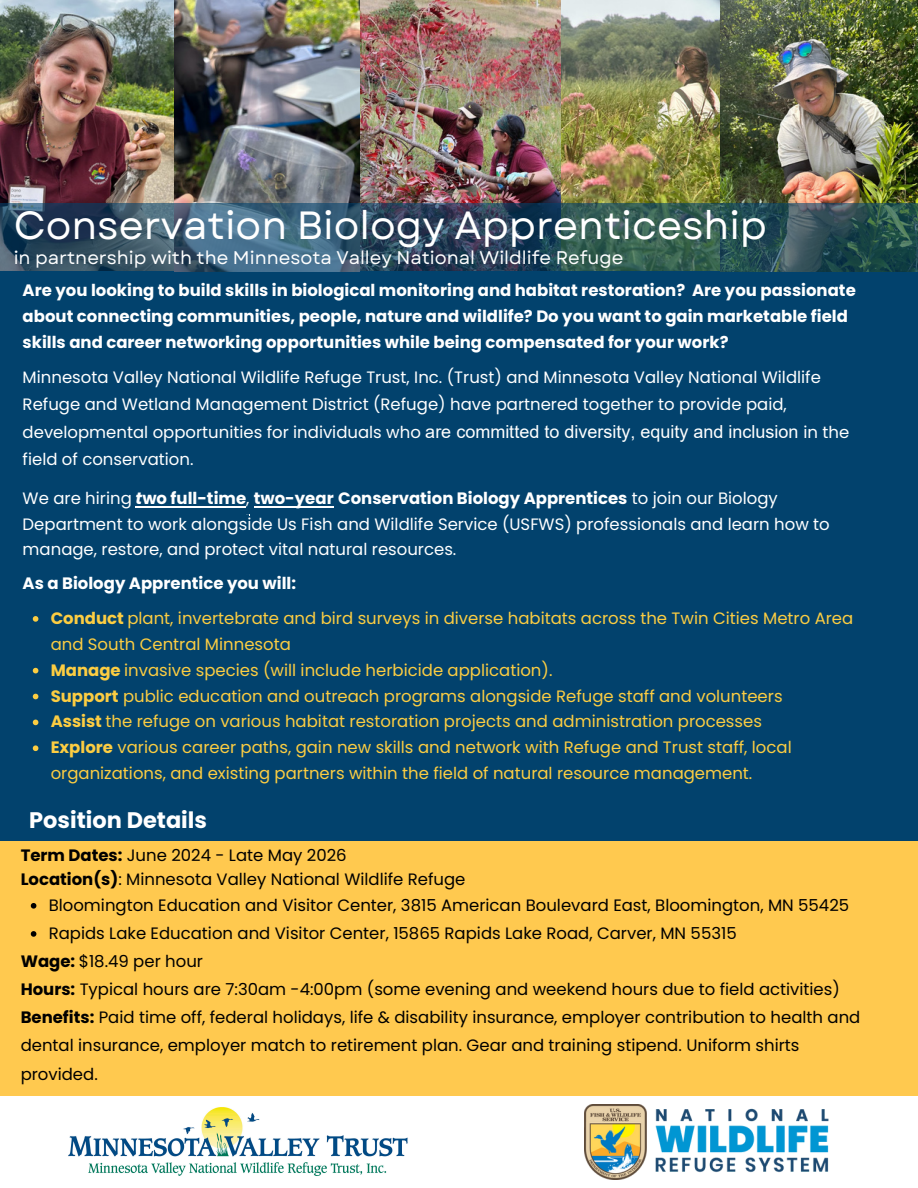
<style>
.page{position:relative;width:918px;height:1188px;background:#02426d}
.page>*{position:absolute;margin:0;border:0;box-sizing:border-box;transform-origin:0 0}
.t1{font:39.3px "Garet";color:#fff}
.t2{font:700 22.5px "Poppins";color:#fff}
.t3{font:18.3px "Garet";color:#fff}
.t4{font:16.5px/23.7px "Poppins";color:#000}
.t5{font:16.5px/25.7px "Poppins";color:#fff}
.t6{font:16.5px/25.8px "Poppins";color:#fccd42}
.t7{font:700 16.5px/25.8px "Poppins";color:#fff}
.s1{font-family:"Arial";font-size:18px}
.s2{font-weight:700;font-style:italic}
.s3{font-weight:700}
</style>
<div class="page">
<div style="left:0;top:1096px;width:918px;height:92px;background:#fff"></div>
<img style="left:584px;top:1105px;width:245px;height:74px">
<div style="left:0;top:841px;width:918px;height:255px;background:#ffc94f"></div>
<svg style="left:31px;top:903px;width:5px;height:6px"></svg>
<svg style="left:31px;top:931px;width:5px;height:6px"></svg>
<img style="left:0;top:0;width:335px;height:204px">
<img style="left:335px;top:0;width:226px;height:204px">
<img style="left:561px;top:0;width:159px;height:204px">
<img style="left:720px;top:0;width:198px;height:204px">
<svg style="left:0;top:204px;width:918px;height:68px;background:#325361"></svg>
<svg style="left:33px;top:616px;width:5px;height:6px"></svg>
<svg style="left:33px;top:668px;width:5px;height:5px"></svg>
<svg style="left:33px;top:694px;width:5px;height:5px"></svg>
<svg style="left:33px;top:720px;width:5px;height:5px"></svg>
<svg style="left:33px;top:745px;width:5px;height:6px"></svg>
<img style="left:68px;top:1107px;width:340px;height:69px">
<hr style="left:142px;top:506px;width:104px;height:1px;background:#fff">
<hr style="left:254px;top:506px;width:80px;height:1px;background:#fff">
<p class="t1" style="left:14px;top:197px;width:755px">Conservation Biology Apprenticeship</p>
<p class="t3" style="left:14px;top:245px;width:611px">in partnership with the Minnesota Valley National Wildlife Refuge</p>
<h2 class="t7" style="left:23px;top:277px;width:835px">Are you looking to build skills in biological monitoring and habitat restoration? Are you passionate about connecting communities, people, nature and wildlife? Do you want to gain marketable field skills and career networking opportunities while being compensated for your work?</h2>
<h2 class="t5" style="left:23px;top:365px;width:800px;line-height:26.2px">Minnesota Valley National Wildlife Refuge Trust, Inc. (Trust) and Minnesota Valley National Wildlife<br>Refuge and Wetland Management District (Refuge) have partnered together to provide paid,</h2>
<h2 class="t5" style="left:23px;top:419px;width:828px;line-height:26.7px">developmental opportunities for individuals who <span class="s1">are committed to diversity, equity and inclusion</span> in the field of conservation.</h2>
<h2 class="t5" style="left:23px;top:485px;width:809px">We are hiring <span class="s2">t</span><span class="s3">wo full-time</span>, <span class="s3">two-year Conservation Biology Apprentices</span> to join our Biology<br>Department to work alongside Us Fish and Wildlife Service (USFWS) professionals and learn how to manage, restore, and protect vital natural resources.</h2>
<h2 class="t7" style="left:23px;top:570px;width:275px">As a Biology Apprentice you will:</h2>
<p class="t6" style="left:51px;top:605px;width:804px"><span class="s3">Conduct</span> plant, invertebrate and bird surveys in diverse habitats across the Twin Cities Metro Area and South Central Minnesota</p>
<h3 class="t6" style="left:51px;top:657px;width:503px"><span class="s3">Manage</span> invasive species (will include herbicide application).</h3>
<p class="t6" style="left:51px;top:683px;width:733px"><span class="s3">Support</span> public education and outreach programs alongside Refuge staff and volunteers</p>
<p class="t6" style="left:51px;top:709px;width:713px"><span class="s3">Assist</span> the refuge on various habitat restoration projects and administration processes</p>
<h3 class="t6" style="left:51px;top:735px;width:743px"><span class="s3">Explore</span> various career paths, gain new skills and network with Refuge and Trust staff, local organizations, and existing partners within the field of natural resource management.</h3>
<p class="t2" style="left:29px;top:804px;width:179px">Position Details</p>
<p class="t4" style="left:21px;top:844px;width:446px"><span class="s3">Term Dates:</span> June 2024 - Late May 2026<br><span class="s3">Location(s)</span>: Minnesota Valley National Wildlife Refuge</p>
<p class="t4" style="left:49px;top:893px;width:802px">Bloomington Education and Visitor Center, 3815 American Boulevard East, Bloomington, MN 55425</p>
<p class="t4" style="left:49px;top:921px;width:690px">Rapids Lake Education and Visitor Center, 15865 Rapids Lake Road, Carver, MN 55315</p>
<p class="t4" style="left:21px;top:949px;width:184px"><span class="s3">Wage:</span> $18.49 per hour</p>
<p class="t4" style="left:21px;top:978px;width:821px"><span class="s3">Hours:</span> Typical hours are 7:30am -4:00pm (some evening and weekend hours due to field activities)</p>
<p class="t4" style="left:21px;top:1006px;width:841px"><span class="s3">Benefits:</span> Paid time off, federal holidays, life &amp; disability insurance, employer contribution to health and</p>
<p class="t4" style="left:21px;top:1034px;width:780px">dental insurance, employer match to retirement plan. Gear and training stipend. Uniform shirts</p>
<p class="t4" style="left:21px;top:1062px;width:79px">provided.</p>
</div>
